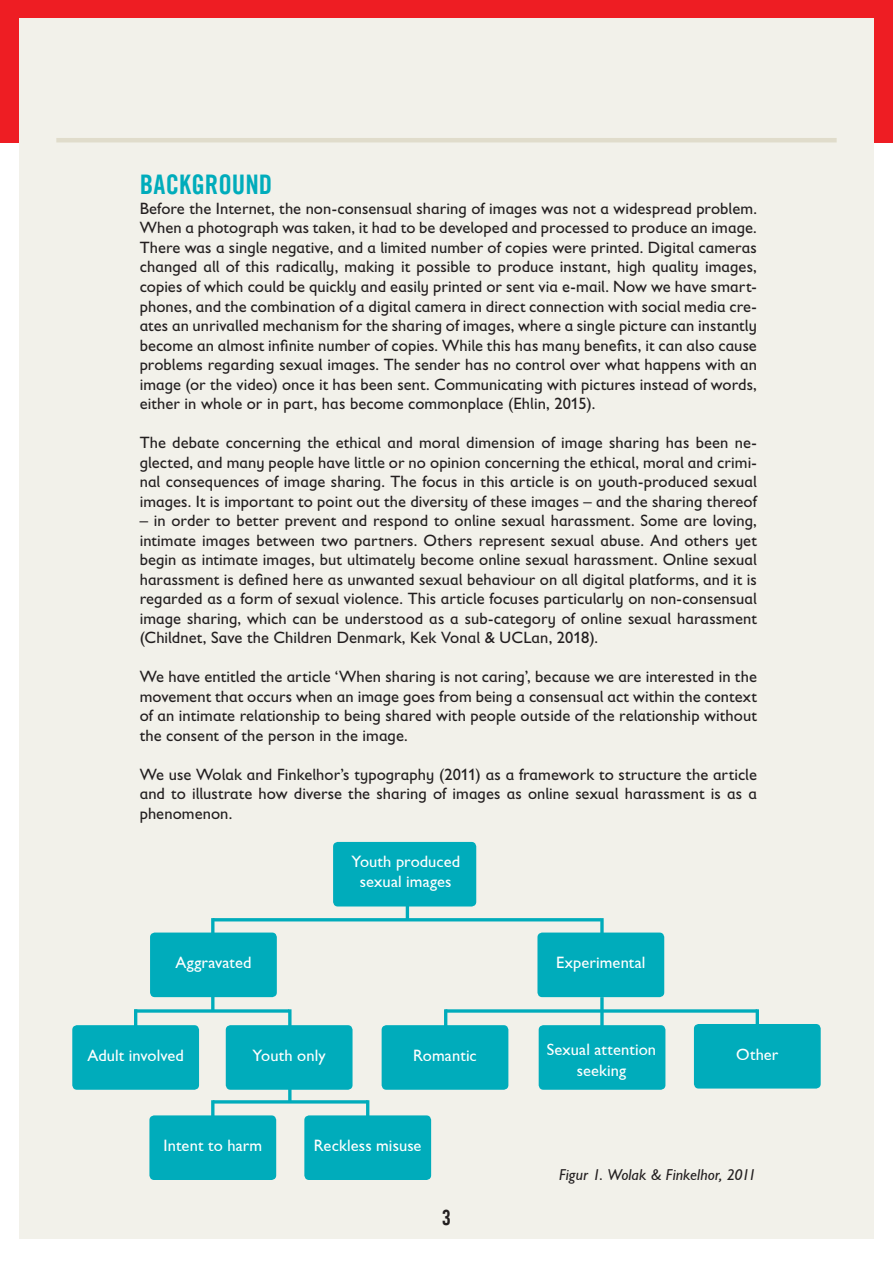
<style>
.page{position:relative;width:893px;height:1263px;background:#fff}
.page>*{position:absolute;margin:0;border:0;box-sizing:border-box;transform-origin:0 0}
.t1{font:27px "Trade Gothic LT Com Bd Cn 20";color:#00acbb}
.t2{font:21px "Trade Gothic LT Com Bd Cn 20";color:#231f20}
.t3{font:16.5px/19.5px "Gill Sans Infant Std";letter-spacing:.005em;color:#231f20;text-align:justify}
.t4{font:16.5px/19.8px "Gill Sans";letter-spacing:.005em;color:#fff;text-align:center}
.t5{font:italic 15.75px "Gill Sans";letter-spacing:.005em;color:#231f20}
</style>
<div class="page">
<div style="left:0;top:0;width:893px;height:142px;background:#ee1d23"></div>
<div style="left:19px;top:18px;width:855px;height:1221px;background:#f2f1ea"></div>
<div style="left:333px;top:842px;width:143px;height:64px;background:#00acbb;border-radius:5px"></div>
<div style="left:382px;top:1025px;width:126px;height:65px;background:#00acbb;border-radius:5px"></div>
<div style="left:226px;top:1025px;width:127px;height:65px;background:#00acbb;border-radius:5px"></div>
<div style="left:72px;top:1025px;width:127px;height:65px;background:#00acbb;border-radius:5px"></div>
<div style="left:149px;top:1115px;width:127px;height:65px;background:#00acbb;border-radius:5px"></div>
<div style="left:304px;top:1115px;width:127px;height:65px;background:#00acbb;border-radius:5px"></div>
<div style="left:537px;top:932px;width:127px;height:65px;background:#00acbb;border-radius:5px"></div>
<div style="left:539px;top:1025px;width:126px;height:65px;background:#00acbb;border-radius:5px"></div>
<div style="left:694px;top:1024px;width:127px;height:64px;background:#00acbb;border-radius:5px"></div>
<div style="left:150px;top:932px;width:127px;height:65px;background:#00acbb;border-radius:5px"></div>
<hr style="left:213px;top:918px;width:388px;height:3px;background:#00acbb">
<svg style="left:447px;top:1009px;width:309px;height:4px"></svg>
<svg style="left:137px;top:1009px;width:151px;height:4px"></svg>
<hr style="left:406px;top:902px;width:3px;height:18px;background:#00acbb">
<hr style="left:211px;top:918px;width:3px;height:20px;background:#00acbb">
<hr style="left:211px;top:994px;width:3px;height:18px;background:#00acbb">
<hr style="left:134px;top:1009px;width:3px;height:19px;background:#00acbb">
<svg style="left:288px;top:1009px;width:4px;height:17px"></svg>
<svg style="left:288px;top:1089px;width:4px;height:11px"></svg>
<hr style="left:211px;top:1100px;width:3px;height:20px;background:#00acbb">
<hr style="left:366px;top:1100px;width:3px;height:20px;background:#00acbb">
<svg style="left:600px;top:918px;width:4px;height:15px"></svg>
<svg style="left:600px;top:997px;width:4px;height:29px"></svg>
<hr style="left:756px;top:1009px;width:3px;height:21px;background:#00acbb">
<hr style="left:444px;top:1009px;width:3px;height:21px;background:#00acbb">
<hr style="left:213px;top:1100px;width:155px;height:3px;background:#00acbb">
<hr style="left:56px;top:138px;width:781px;height:4px;background:#e0dccb">
<h1 class="t1" style="left:140px;top:168px;width:134px">BACKGROUND</h1>
<p class="t3" style="left:140px;top:199px;width:619px">Before the Internet, the non-consensual sharing of images was not a widespread problem.<br>When a photograph was taken, it had to be developed and processed to produce an image.<br>There was a single negative, and a limited number of copies were printed. Digital cameras changed all of this radically, making it possible to produce instant, high quality images, copies of which could be quickly and easily printed or sent via e-mail. Now we have smart&shy;phones, and the combination of a digital camera in direct connection with social media cre&shy;ates an unrivalled mechanism for the sharing of images, where a single picture can instantly become an almost infinite number of copies. While this has many benefits, it can also cause problems regarding sexual images. The sender has no control over what happens with an image (or the video) once it has been sent. Communicating with pictures instead of words, either in whole or in part, has become commonplace (Ehlin, 2015).</p>
<p class="t3" style="left:140px;top:433px;width:619px">The debate concerning the ethical and moral dimension of image sharing has been ne&shy;glected, and many people have little or no opinion concerning the ethical, moral and crimi&shy;nal consequences of image sharing. The focus in this article is on youth-produced sexual images. It is important to point out the diversity of these images – and the sharing thereof</p>
<p class="t3" style="left:140px;top:511px;width:619px">– in order to better prevent and respond to online sexual harassment. Some are loving, intimate images between two partners. Others represent sexual abuse. And others yet begin as intimate images, but ultimately become online sexual harassment. Online sexual harassment is defined here as unwanted sexual behaviour on all digital platforms, and it is regarded as a form of sexual violence. This article focuses particularly on non-consensual image sharing, which can be understood as a sub-category of online sexual harassment (Childnet, Save the Children Denmark, Kek Vonal &amp; UCLan, 2018).</p>
<p class="t3" style="left:140px;top:667px;width:619px">We have entitled the article ‘When sharing is not caring’, because we are interested in the movement that occurs when an image goes from being a consensual act within the context of an intimate relationship to being shared with people outside of the relationship without the consent of the person in the image.</p>
<p class="t3" style="left:140px;top:764px;width:619px">We use Wolak and Finkelhor’s typography (2011) as a framework to structure the article and to illustrate how diverse the sharing of images as online sexual harassment is as a phenomenon.</p>
<p class="t4" style="left:351px;top:851px;width:110px">Youth produced sexual images</p>
<p class="t4" style="left:175px;top:953px;width:78px">Aggravated</p>
<p class="t4" style="left:87px;top:1045px;width:98px">Adult involved</p>
<p class="t4" style="left:253px;top:1045px;width:74px">Youth only</p>
<p class="t4" style="left:413px;top:1045px;width:65px">Romantic</p>
<p class="t4" style="left:163px;top:1136px;width:100px">Intent to harm</p>
<p class="t4" style="left:314px;top:1136px;width:109px">Reckless misuse</p>
<p class="t2" style="left:442px;top:1205px;width:11px">3</p>
<p class="t4" style="left:556px;top:953px;width:91px">Experimental</p>
<p class="t4" style="left:547px;top:1039px;width:111px;line-height:21px">Sexual attention seeking</p>
<p class="t4" style="left:736px;top:1044px;width:44px">Other</p>
<p class="t5" style="left:559px;top:1165px;width:199px">Figur 1. Wolak &amp; Finkelhor, 2011</p>
</div>
